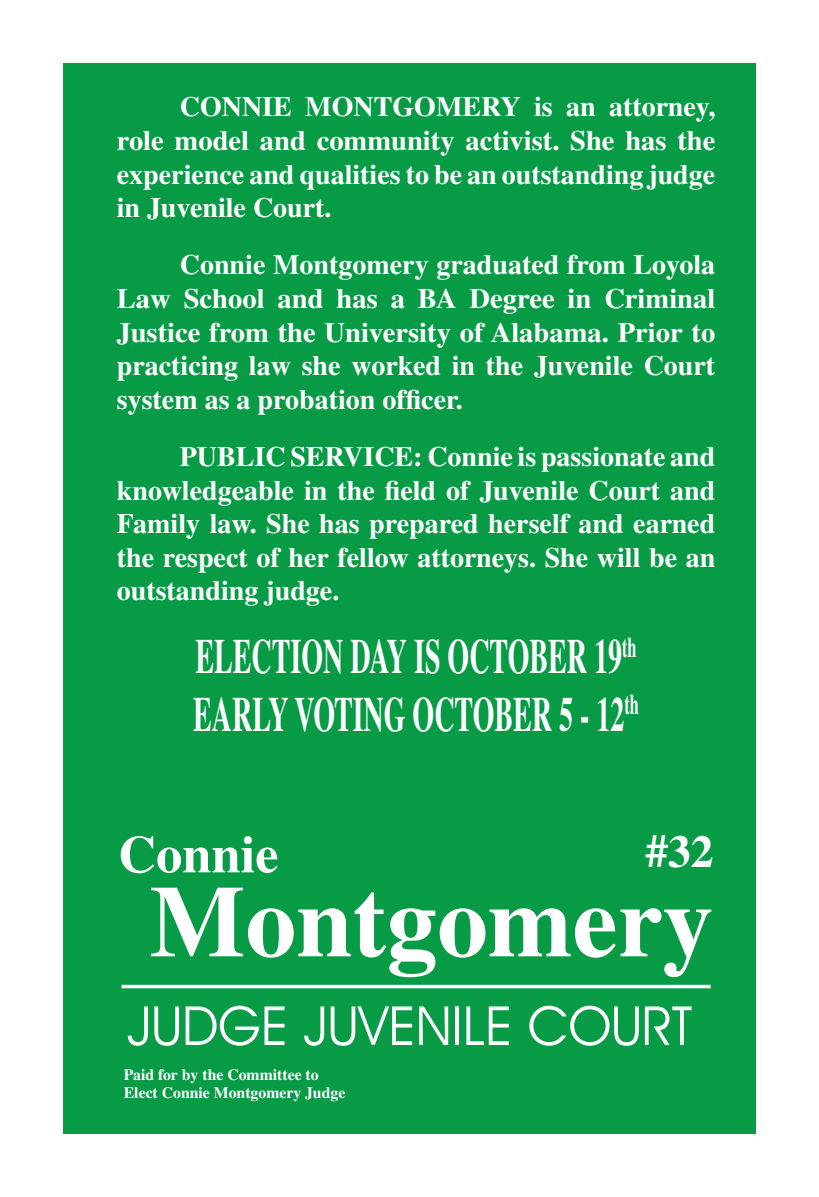
<style>
.page{position:relative;width:819px;height:1197px;background:#fff}
.page>*{position:absolute;margin:0;border:0;box-sizing:border-box;transform-origin:0 0}
.t1{font:700 101.5px "Times";color:#fff}
.t2{font:54.25px "Avant Garde IT Cby BT";color:#fff}
.t3{font:700 52.5px "Times";color:#fff}
.t4{font:700 49px/57.2px "Times";color:#fff;scale:.57 1}
.t5{font:700 45.5px "Times";color:#fff}
.t6{font:700 28px/33.6px "Times";color:#fff;text-align:justify}
.t7{font:700 15.75px/18.9px "Times";color:#fff}
</style>
<div class="page">
<div style="left:63px;top:63px;width:693px;height:1071px;background:#079b45"></div>
<hr style="left:122px;top:985px;width:589px;height:3px;background:#fff">
<p class="t6" style="left:117px;top:90px;width:600px;text-indent:63px">Connie Montgomery is an attorney, role model and community activist. She has the experience and qualities to be an outstanding judge in Juvenile Court.</p>
<p class="t6" style="left:117px;top:248px;width:600px;text-indent:63px">Connie Montgomery graduated from Loyola Law School and has a BA Degree in Criminal Justice from the University of Alabama. Prior to practicing law she worked in the Juvenile Court system as a probation officer.</p>
<p class="t6" style="left:180px;top:439px;width:19px">public</p>
<p class="t6" style="left:117px;top:439px;width:600px;text-indent:174px">service: Connie is passionate and knowledgeable in the field of Juvenile Court and Family law. She has prepared herself and earned the respect of her fellow attorneys. She will be an outstanding judge.</p>
<h3 class="t4" style="left:193px;top:627px;width:783px">election day is october 19<sup>th<br></sup>Early voting october 5 - 12<sup>th</sup></h3>
<h3 class="t5" style="left:645px;top:824px;width:70px">#32</h3>
<h3 class="t3" style="left:118px;top:823px;width:162px">Connie</h3>
<h1 class="t1" style="left:150px;top:861px;width:565px">Montgomery</h1>
<h2 class="t2" style="left:127px;top:993px;width:566px">JUDGE JUVENILE COURT</h2>
<p class="t7" style="left:124px;top:1064px;width:223px">Paid for by the Committee to<br>Elect Connie Montgomery Judge</p>
</div>
